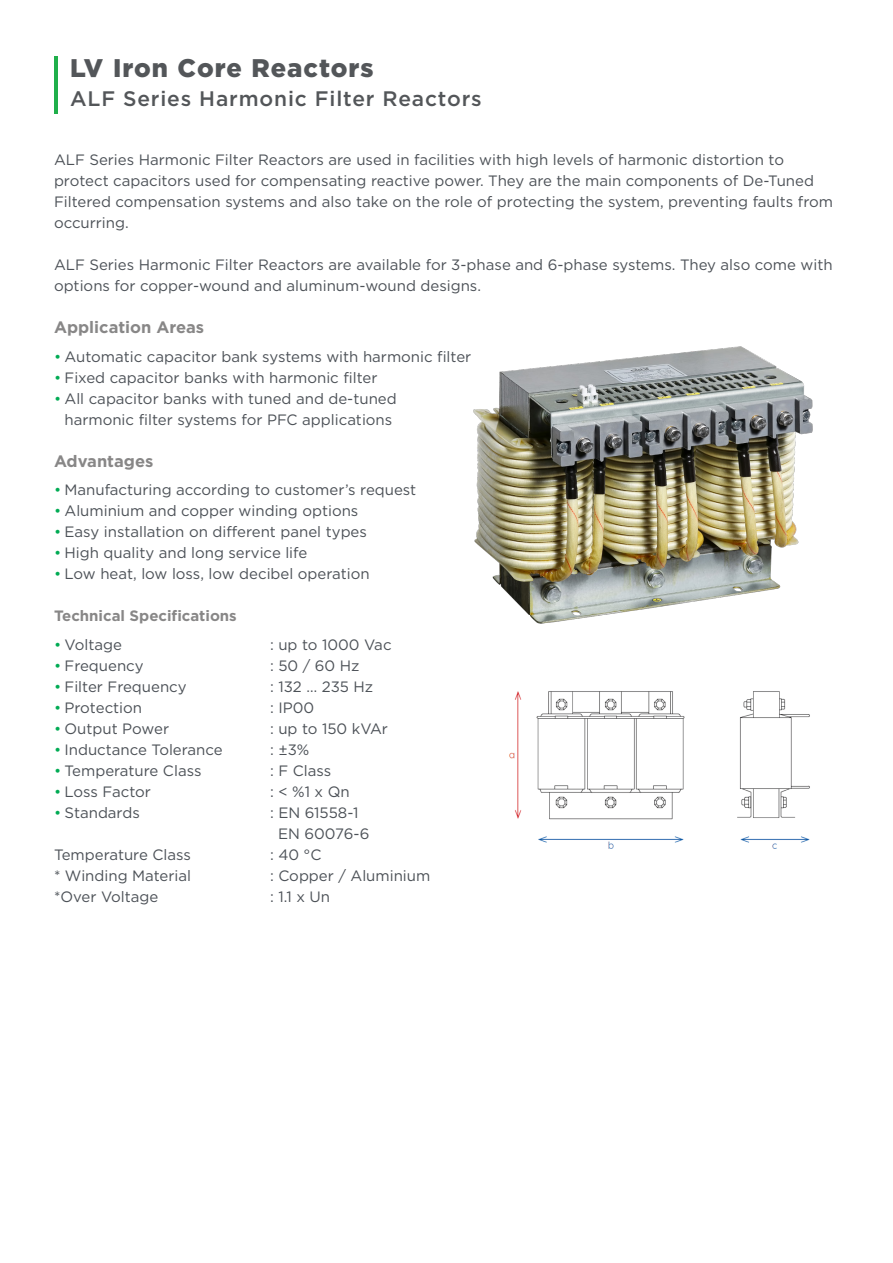
<style>
.page{position:relative;width:893px;height:1263px;background:#fff}
.page>*{position:absolute;margin:0;border:0;box-sizing:border-box;transform-origin:0 0}
.Baslik_Urun_Sol_ENMor{font:900 25.5px "Gotham";letter-spacing:.04em;color:#535659}
.Baslik_Urun_Sol_ENMor-2{font:500 21px "Gotham";letter-spacing:.04em;color:#535659}
.Text_Maddeli{font:700 16.5px "Gotham";color:#888787}
.Text_Maddeli-2{font:15px/21px "Gotham";color:#4c5157}
.Text_Maddeli-3{font:700 15px "Gotham";color:#888787}
.s1{color:#00ab54}
</style>
<div class="page">
<hr style="left:54px;top:56px;width:4px;height:58px;background:#1faf4b">
<img style="left:509px;top:691px;width:301px;height:158px">
<img style="left:473px;top:346px;width:340px;height:278px">
<p class="Baslik_Urun_Sol_ENMor" style="left:70px;top:50px;width:305px">LV Iron Core Reactors</p>
<p class="Baslik_Urun_Sol_ENMor-2" style="left:70px;top:85px;width:413px">ALF Series Harmonic Filter Reactors</p>
<p class="Text_Maddeli-2" style="left:54px;top:149px;width:780px">ALF Series Harmonic Filter Reactors are used in facilities with high levels of harmonic distortion to protect capacitors used for compensating reactive power. They are the main components of De-Tuned Filtered compensation systems and also take on the role of protecting the system, preventing faults from occurring.</p>
<p class="Text_Maddeli-2" style="left:54px;top:254px;width:780px">ALF Series Harmonic Filter Reactors are available for 3-phase and 6-phase systems. They also come with options for copper-wound and aluminum-wound designs.</p>
<p class="Text_Maddeli" style="left:54px;top:316px;width:152px">Application Areas</p>
<p class="Text_Maddeli-2" style="left:54px;top:345px;width:419px"><span class="s1">•</span> Automatic capacitor bank systems with harmonic filter</p>
<p class="Text_Maddeli-2" style="left:54px;top:366px;width:325px"><span class="s1">•</span> Fixed capacitor banks with harmonic filter</p>
<p class="Text_Maddeli-2" style="left:54px;top:387px;width:344px"><span class="s1">•</span> All capacitor banks with tuned and de-tuned</p>
<p class="Text_Maddeli-2" style="left:64px;top:408px;width:329px">harmonic filter systems for PFC applications</p>
<p class="Text_Maddeli" style="left:54px;top:450px;width:101px">Advantages</p>
<p class="Text_Maddeli-2" style="left:54px;top:479px;width:364px"><span class="s1">•</span> Manufacturing according to customer’s request</p>
<p class="Text_Maddeli-2" style="left:54px;top:500px;width:306px"><span class="s1">•</span> Aluminium and copper winding options</p>
<p class="Text_Maddeli-2" style="left:54px;top:521px;width:314px"><span class="s1">•</span> Easy installation on different panel types</p>
<p class="Text_Maddeli-2" style="left:54px;top:542px;width:255px"><span class="s1">•</span> High quality and long service life</p>
<p class="Text_Maddeli-2" style="left:54px;top:563px;width:317px"><span class="s1">•</span> Low heat, low loss, low decibel operation</p>
<p class="Text_Maddeli-3" style="left:54px;top:606px;width:184px">Technical Specifications</p>
<p class="Text_Maddeli-2" style="left:54px;top:633px;width:69px"><span class="s1">•</span> Voltage</p>
<p class="Text_Maddeli-2" style="left:270px;top:633px;width:123px">: up to 1000 Vac</p>
<p class="Text_Maddeli-2" style="left:54px;top:654px;width:91px"><span class="s1">•</span> Frequency</p>
<p class="Text_Maddeli-2" style="left:270px;top:654px;width:91px">: 50 / 60 Hz</p>
<p class="Text_Maddeli-2" style="left:54px;top:675px;width:134px"><span class="s1">•</span> Filter Frequency</p>
<p class="Text_Maddeli-2" style="left:270px;top:675px;width:105px">: 132 … 235 Hz</p>
<p class="Text_Maddeli-2" style="left:54px;top:696px;width:90px"><span class="s1">•</span> Protection</p>
<p class="Text_Maddeli-2" style="left:270px;top:696px;width:46px">: IP00</p>
<p class="Text_Maddeli-2" style="left:54px;top:717px;width:117px"><span class="s1">•</span> Output Power</p>
<p class="Text_Maddeli-2" style="left:270px;top:717px;width:120px">: up to 150 kVAr</p>
<p class="Text_Maddeli-2" style="left:54px;top:738px;width:170px"><span class="s1">•</span> Inductance Tolerance</p>
<p class="Text_Maddeli-2" style="left:270px;top:738px;width:41px">: ±3%</p>
<p class="Text_Maddeli-2" style="left:54px;top:759px;width:149px"><span class="s1">•</span> Temperature Class</p>
<p class="Text_Maddeli-2" style="left:270px;top:759px;width:63px">: F Class</p>
<p class="Text_Maddeli-2" style="left:54px;top:780px;width:98px"><span class="s1">•</span> Loss Factor</p>
<p class="Text_Maddeli-2" style="left:270px;top:780px;width:81px">: &lt; %1 x Qn</p>
<p class="Text_Maddeli-2" style="left:54px;top:801px;width:87px"><span class="s1">•</span> Standards</p>
<p class="Text_Maddeli-2" style="left:270px;top:801px;width:90px">: EN 61558-1</p>
<p class="Text_Maddeli-2" style="left:278px;top:822px;width:93px">EN 60076-6</p>
<p class="Text_Maddeli-2" style="left:54px;top:843px;width:138px">Temperature Class</p>
<p class="Text_Maddeli-2" style="left:270px;top:843px;width:53px">: 40 °C</p>
<p class="Text_Maddeli-2" style="left:54px;top:864px;width:139px">* Winding Material</p>
<p class="Text_Maddeli-2" style="left:270px;top:864px;width:162px">: Copper / Aluminium</p>
<p class="Text_Maddeli-2" style="left:54px;top:885px;width:106px">*Over Voltage</p>
<p class="Text_Maddeli-2" style="left:270px;top:885px;width:62px">: 1.1 x Un</p>
</div>
